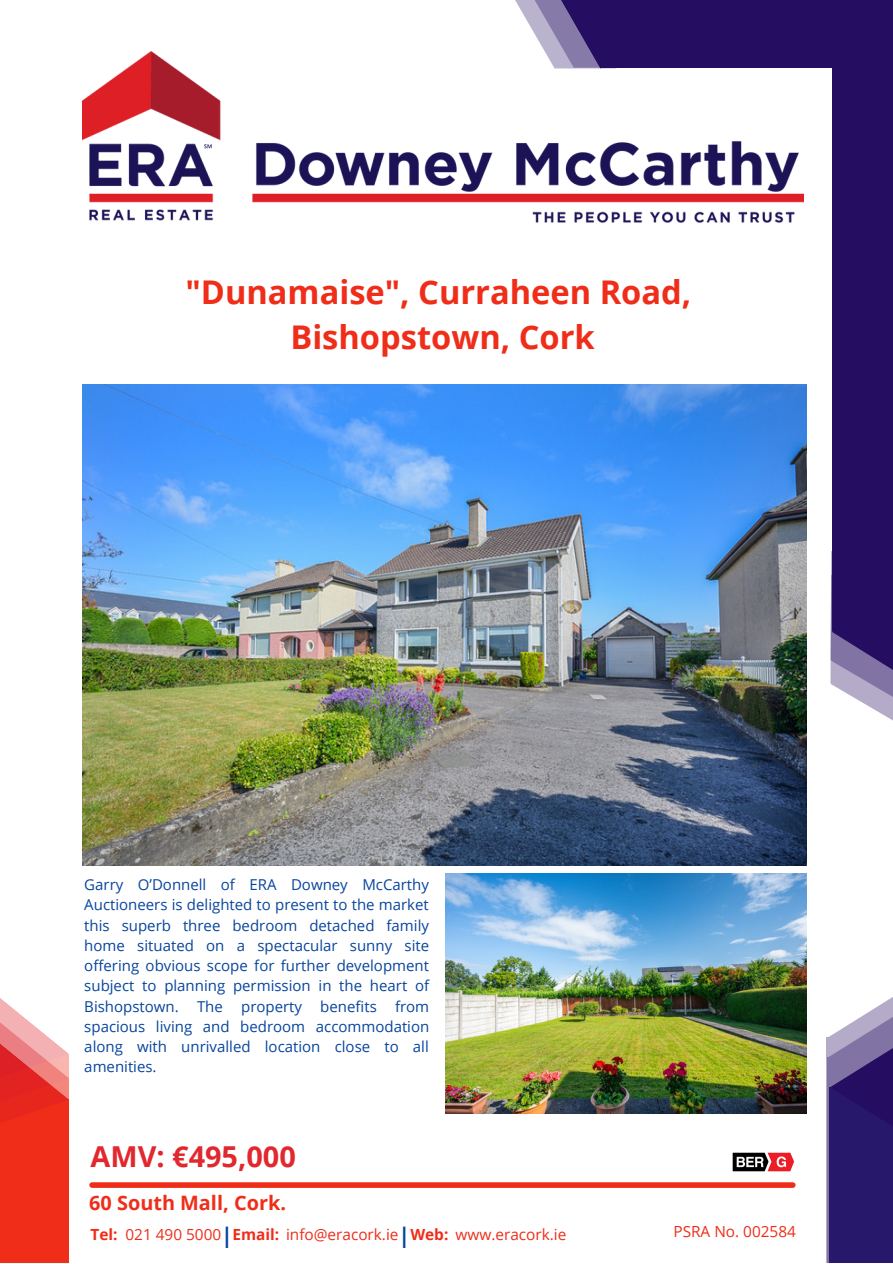
<style>
.page{position:relative;width:893px;height:1264px;background:#fff}
.page>*{position:absolute;margin:0;border:0;box-sizing:border-box;transform-origin:0 0}
.t1{font:700 32.7px "Open Sans";color:#ef2d19}
.t2{font:700 28.8px "Open Sans";color:#e1282e}
.t3{font:700 21.3px "Open Sans";color:#08459d}
.t4{font:700 19.8px "Open Sans";color:#ef2d19}
.t5{font:15.3px "Open Sans";color:#ef2d19}
.t6{font:700 15.3px "Open Sans";color:#ef2d19}
.t7{font:15px/20.2px "Open Sans";color:#08459d;text-align:justify}
</style>
<div class="page">
<svg style="left:515px;top:0;width:13px;height:22px"></svg>
<svg style="left:528px;top:0;width:27px;height:51px"></svg>
<div style="left:601px;top:0;width:291px;height:68px;background:#250e62"></div>
<svg style="left:830px;top:602px;width:62px;height:118px"></svg>
<div style="left:831px;top:0;width:61px;height:631px;background:#250e62"></div>
<svg style="left:831px;top:572px;width:61px;height:119px;fill:#250e62"></svg>
<div style="left:92px;top:1182px;width:700px;height:5px;background:#ef2d19"></div>
<svg style="left:555px;top:0;width:46px;height:51px;background:#524082"></svg>
<img style="left:82px;top:384px;width:724px;height:481px">
<div style="left:0;top:1054px;width:69px;height:208px;background:#ef2d19"></div>
<svg style="left:0;top:998px;width:69px;height:104px"></svg>
<div style="left:827px;top:1056px;width:65px;height:206px;background:#28186c"></div>
<svg style="left:826px;top:997px;width:66px;height:142px"></svg>
<img style="left:82px;top:51px;width:721px;height:172px">
<img style="left:445px;top:873px;width:361px;height:240px">
<img style="left:732px;top:1152px;width:62px;height:20px">
<p class="t1" style="left:185px;top:269px;width:507px">"Dunamaise", Curraheen Road,</p>
<p class="t1" style="left:290px;top:314px;width:306px">Bishopstown, Cork</p>
<p class="t7" style="left:84px;top:874px;width:346px">Garry O’Donnell of ERA Downey McCarthy Auctioneers is delighted to present to the market this superb three bedroom detached family home situated on a spectacular sunny site offering obvious scope for further development subject to planning permission in the heart of Bishopstown. The property benefits from spacious living and bedroom accommodation along with unrivalled location close to all amenities.</p>
<p class="t2" style="left:91px;top:1136px;width:207px">AMV: €495,000</p>
<p class="t4" style="left:89px;top:1189px;width:198px">60 South Mall, Cork.</p>
<p class="t6" style="left:91px;top:1223px;width:29px">Tel:</p>
<p class="t5" style="left:125px;top:1223px;width:97px">021 490 5000</p>
<p class="t3" style="left:221px;top:1219px;width:13px">|</p>
<p class="t6" style="left:232px;top:1223px;width:48px">Email:</p>
<p class="t5" style="left:286px;top:1223px;width:114px">info@eracork.ie</p>
<p class="t3" style="left:398px;top:1219px;width:13px">|</p>
<p class="t6" style="left:410px;top:1223px;width:39px">Web:</p>
<p class="t5" style="left:455px;top:1223px;width:112px">www.eracork.ie</p>
<p class="t5" style="left:673px;top:1220px;width:124px">PSRA No. 002584</p>
</div>
